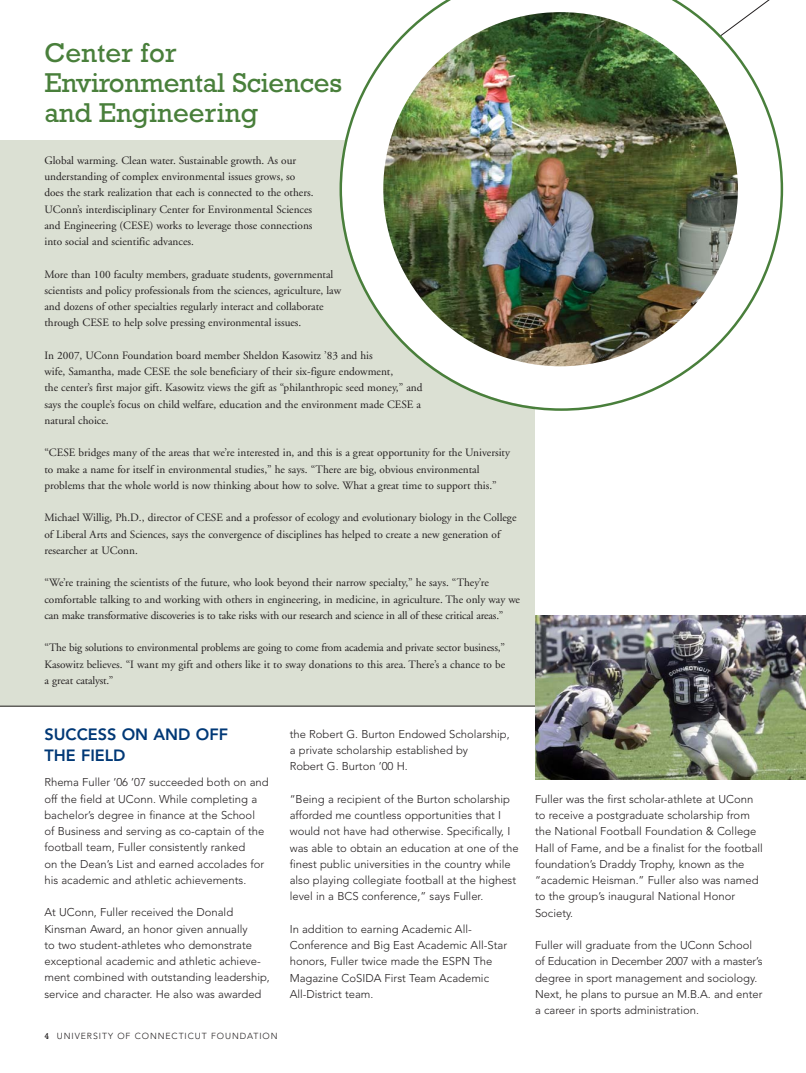
<style>
.page{position:relative;width:806px;height:1073px;background:#fff}
.page>*{position:absolute;margin:0;border:0;box-sizing:border-box;transform-origin:0 0}
.t1{font:27.62px/30px "Rockwell";letter-spacing:-.01em;color:#497f3b}
.t2{font:800 16.25px/20.5px "Avenir";color:#003876}
.t3{font:11.25px/16.2px "Adobe Garamond";color:#231f20}
.t4{font:300 11.25px/16.2px "Avenir";color:#231f20}
.t5{font:300 8.75px "Avenir";letter-spacing:.105em;color:#231f20}
.s1{font-family:"Rockwell";font-weight:400}
</style>
<div class="page">
<div style="left:0;top:140px;width:534px;height:566px;background:#dbe0d3"></div>
<svg style="left:339px;top:0;width:443px;height:411px"></svg>
<img style="left:383px;top:12px;width:354px;height:354px;border-radius:50%">
<hr style="left:0;top:706px;width:805px;height:1px;background:#231f20">
<img style="left:534px;top:616px;width:271px;height:163px">
<h1 class="t1" style="left:44px;top:40px;width:299px">Center for<br>Environmental Sciences and Engineering</h1>
<p class="t3" style="left:44px;top:153px;width:270px">Global warming. Clean water. Sustainable growth. As our understanding of complex environmental issues grows, so does the stark realization that each is connected to the others.<br>UConn’s interdisciplinary Center for Environmental Sciences and Engineering (CESE) works to leverage those connections into social and scientific advances.</p>
<p class="t3" style="left:44px;top:267px;width:298px">More than 100 faculty members, graduate students, governmental scientists and policy professionals from the sciences, agriculture, law and dozens of other specialties regularly interact and collaborate through CESE to help solve pressing environmental issues.</p>
<p class="t3" style="left:44px;top:348px;width:379px">In 2007, UConn Foundation board member Sheldon Kasowitz ’83 and his<br>wife, Samantha, made CESE the sole beneficiary of their six-figure endowment,<br>the center’s first major gift. Kasowitz views the gift as “philanthropic seed money,” and says the couple’s focus on child welfare, education and the environment made CESE a natural choice.</p>
<p class="t3" style="left:44px;top:446px;width:466px">“CESE bridges many of the areas that we’re interested in, and this is a great opportunity for the University to make a name for itself in environmental studies,” he says. “There are big, obvious environmental problems that the whole world is now thinking about how to solve. What a great time to support this.”</p>
<p class="t3" style="left:44px;top:511px;width:473px">Michael Willig, Ph.D., director of CESE and a professor of ecology and evolutionary biology in the College of Liberal Arts and Sciences, says the convergence of disciplines has helped to create a new generation of researcher at UConn.</p>
<p class="t3" style="left:44px;top:576px;width:477px">“We’re training the scientists of the future, who look beyond their narrow specialty,” he says. “They’re comfortable talking to and working with others in engineering, in medicine, in agriculture. The only way we can make transformative discoveries is to take risks with our research and science in all of these critical areas.”</p>
<p class="t3" style="left:44px;top:641px;width:462px;text-align:justify">“The big solutions to environmental problems are going to come from academia and private sector business,” Kasowitz believes. “I want my gift and others like it to sway donations to this area. There’s a chance to be a great catalyst.”</p>
<h2 class="t2" style="left:44px;top:726px;width:185px">SUCCESS ON AND OFF<br>THE FIELD</h2>
<p class="t4" style="left:44px;top:775px;width:226px">Rhema Fuller ’06 ’07 succeeded both on and off the field at UConn. While completing a bachelor’s degree in finance at the School<br>of Business and serving as co-captain of the football team, Fuller consistently ranked<br>on the Dean’s List and earned accolades for his academic and athletic achievements.</p>
<p class="t4" style="left:44px;top:905px;width:227px">At UConn, Fuller received the Donald Kinsman Award, an honor given annually<br>to two student-athletes who demonstrate exceptional academic and athletic achieve&shy;ment combined with outstanding leadership, service and character. He also was awarded</p>
<p class="t4" style="left:289px;top:727px;width:221px">the Robert G. Burton Endowed Scholarship, a private scholarship established by<br>Robert G. Burton ’00 H.</p>
<p class="t4" style="left:289px;top:792px;width:230px">“Being a recipient of the Burton scholarship afforded me countless opportunities that I would not have had otherwise. Specifically, I was able to obtain an education at one of the finest public universities in the country while also playing collegiate football at the highest level in a BCS conference,” says Fuller.</p>
<p class="t4" style="left:289px;top:922px;width:219px">In addition to earning Academic All-Conference and Big East Academic All-Star honors, Fuller twice made the ESPN The Magazine CoSIDA First Team Academic All-District team.</p>
<p class="t5" style="left:44px;top:1032px;width:234px"><span class="s1">4</span> UNIVERSITY OF CONNECTICUT FOUNDATION</p>
<p class="t4" style="left:534px;top:792px;width:229px">Fuller was the first scholar-athlete at UConn to receive a postgraduate scholarship from the National Football Foundation &amp; College Hall of Fame, and be a finalist for the football foundation’s Draddy Trophy, known as the “academic Heisman.” Fuller also was named to the group’s inaugural National Honor Society.</p>
<p class="t4" style="left:534px;top:938px;width:229px">Fuller will graduate from the UConn School of Education in December 2007 with a master’s degree in sport management and sociology.<br>Next, he plans to pursue an M.B.A. and enter a career in sports administration.</p>
</div>
